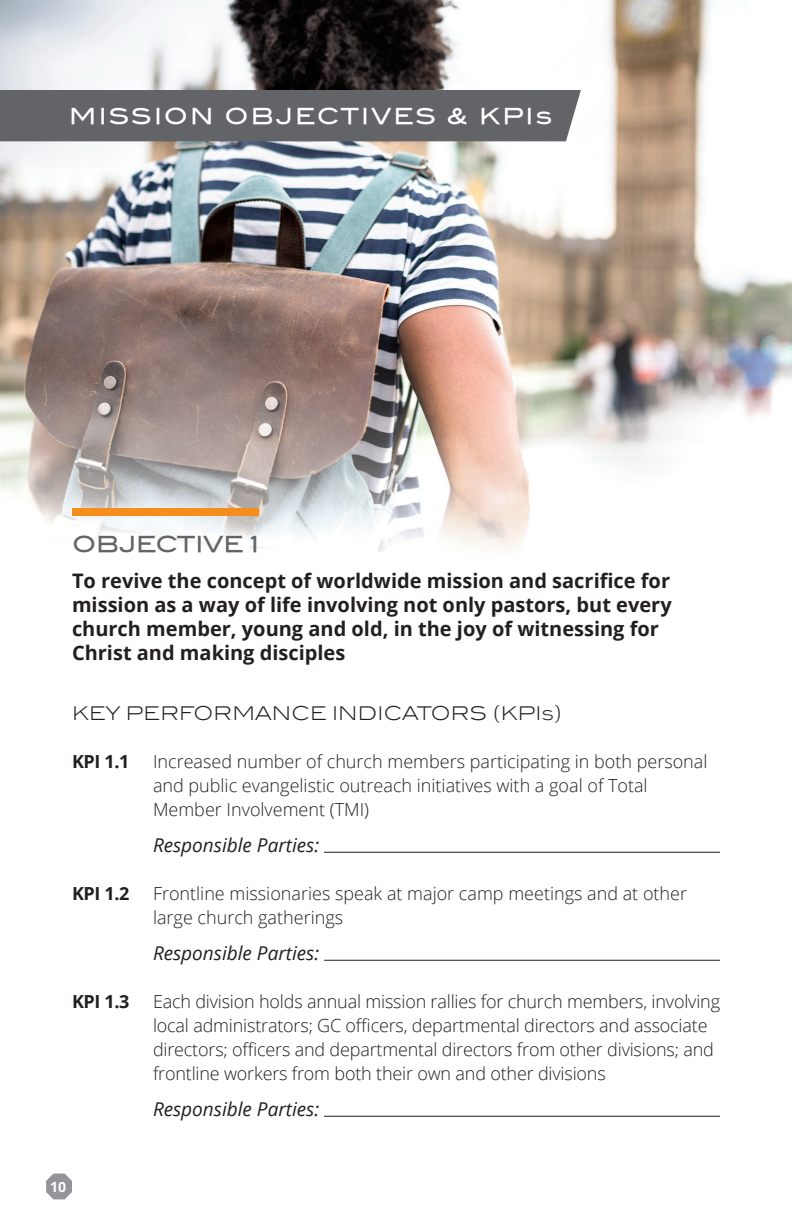
<style>
.page{position:relative;width:792px;height:1224px;background:#fff}
.page>*{position:absolute;margin:0;border:0;box-sizing:border-box;transform-origin:0 0}
.t1{font:22px "Blair Md ITCTT Medium";letter-spacing:.09em;color:#fff}
.t2{font:22px "Blair Md ITCTT Medium";letter-spacing:-.01em;color:#626467}
.t3{font:700 20px/24px "Open Sans";color:#231f20}
.t4{font:italic 19px "Open Sans";color:#231f20}
.t5{font:300 19px "Blair ITC";letter-spacing:.015em;color:#231f20}
.t6{font:300 18px/24px "Open Sans";letter-spacing:-.01em;color:#231f20}
.t7{font:700 18px "Open Sans";letter-spacing:-.02em;color:#231f20}
.t8{font:700 14px "Open Sans";color:#fff}
.s1{font-size:20px}
.s2{font-size:16px}
</style>
<div class="page">
<svg style="left:46px;top:1174px;width:26px;height:25px"></svg>
<img style="left:0;top:0;width:792px;height:552px">
<div style="left:72px;top:508px;width:187px;height:8px;background:#f68e1e"></div>
<hr style="left:324px;top:852px;width:396px;height:1px;background:#231f20">
<hr style="left:324px;top:960px;width:396px;height:1px;background:#231f20">
<hr style="left:324px;top:1116px;width:396px;height:1px;background:#231f20">
<div style="left:0;top:90px;width:581px;height:51px;background:#626467"></div>
<p class="t1" style="left:69px;top:102px;width:484px">MISSION OBJECTIVES &amp; KPI<span class="s1">s</span></p>
<p class="t2" style="left:72px;top:531px;width:189px">OBJECTIVE 1</p>
<p class="t3" style="left:72px;top:568px;width:601px">To revive the concept of worldwide mission and sacrifice for mission as a way of life involving not only pastors, but every church member, young and old, in the joy of witnessing for Christ and making disciples</p>
<p class="t5" style="left:72px;top:702px;width:492px">KEY PERFORMANCE INDICATORS (KPI<span class="s2">s</span>)</p>
<p class="t7" style="left:72px;top:749px;width:59px">KPI 1.1</p>
<p class="t6" style="left:153px;top:749px;width:556px">Increased number of church members participating in both personal and public evangelistic outreach initiatives with a goal of Total<br>Member Involvement (TMI)</p>
<p class="t4" style="left:153px;top:832px;width:168px">Responsible Parties:</p>
<p class="t7" style="left:72px;top:881px;width:59px">KPI 1.2</p>
<p class="t6" style="left:153px;top:881px;width:536px">Frontline missionaries speak at major camp meetings and at other large church gatherings</p>
<p class="t4" style="left:153px;top:940px;width:168px">Responsible Parties:</p>
<p class="t7" style="left:72px;top:989px;width:59px">KPI 1.3</p>
<p class="t6" style="left:153px;top:989px;width:569px">Each division holds annual mission rallies for church members, involving local administrators; GC officers, departmental directors and associate directors; officers and departmental directors from other divisions; and frontline workers from both their own and other divisions</p>
<p class="t4" style="left:153px;top:1096px;width:168px">Responsible Parties:</p>
<p class="t8" style="left:50px;top:1177px;width:18px">10</p>
</div>
